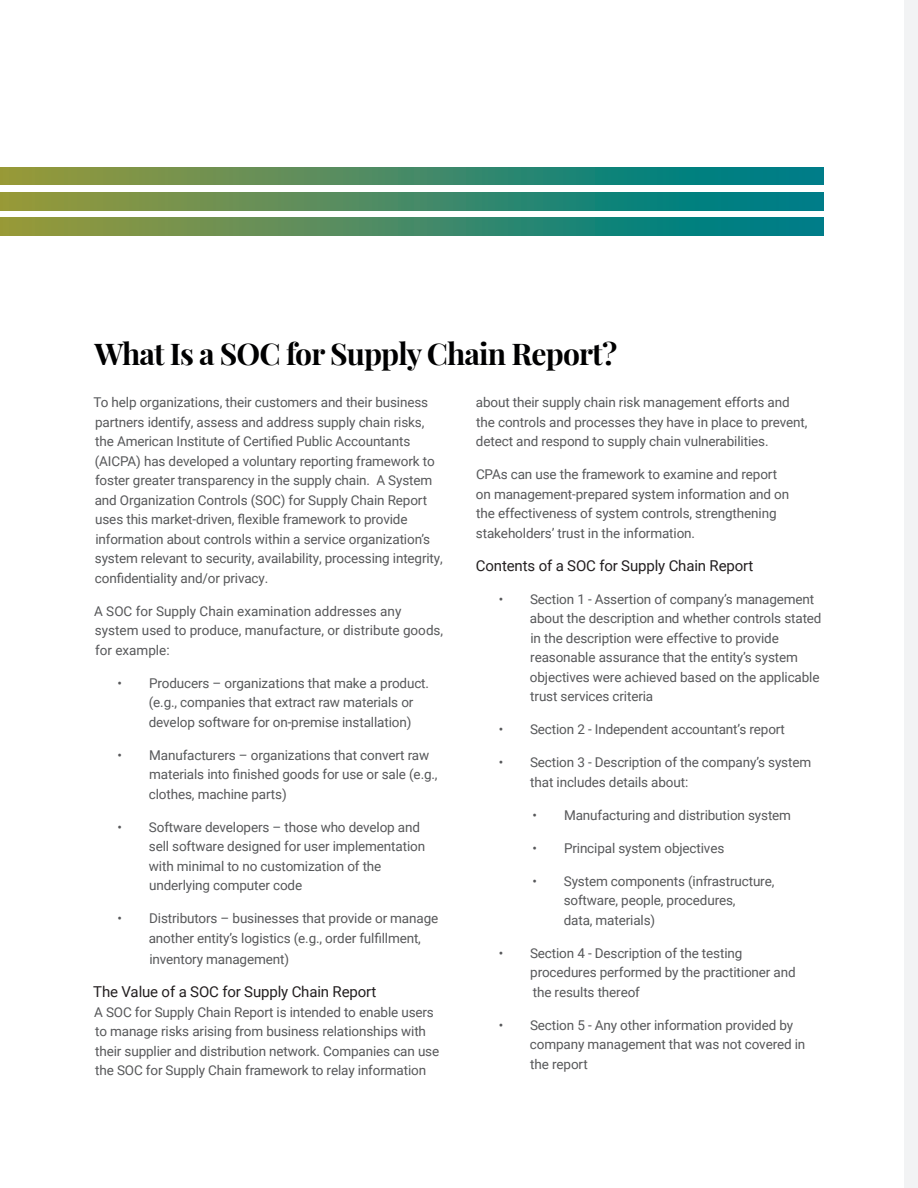
<style>
.page{position:relative;width:918px;height:1188px;background:#fff}
.page>*{position:absolute;margin:0;border:0;box-sizing:border-box;transform-origin:0 0}
.t1{font:700 30px "Playfair Display";letter-spacing:-.03em;color:#000001}
.t2{font:15px "Roboto";letter-spacing:-.01em;color:#231f20}
.t3{font:13.5px/19.5px "Roboto";letter-spacing:-.01em;color:#57585a}
</style>
<div class="page">
<div style="left:0;top:167px;width:824px;height:18px;background:linear-gradient(to right,#9c993c,#007c8d)"></div>
<div style="left:0;top:192px;width:824px;height:18px;background:linear-gradient(to right,#9c993c,#007c8d)"></div>
<div style="left:0;top:218px;width:824px;height:17px;background:linear-gradient(to right,#9c993c,#007c8d)"></div>
<div style="left:904px;top:0;width:14px;height:1188px;background:#f2f3f4"></div>
<p class="t1" style="left:94px;top:330px;width:524px">What Is a SOC for Supply Chain Report?</p>
<p class="t3" style="left:94px;top:392px;width:351px">To help organizations, their customers and their business partners identify, assess and address supply chain risks, the American Institute of Certified Public Accountants (AICPA) has developed a voluntary reporting framework to foster greater transparency in the supply chain. A System and Organization Controls (SOC) for Supply Chain Report uses this market-driven, flexible framework to provide information about controls within a service organization’s system relevant to security, availability, processing integrity, confidentiality and/or privacy.</p>
<p class="t3" style="left:94px;top:601px;width:351px">A SOC for Supply Chain examination addresses any system used to produce, manufacture, or distribute goods, for example:</p>
<p class="t3" style="left:149px;top:673px;width:282px;text-indent:-31px">• Producers – organizations that make a product. (e.g., companies that extract raw materials or develop software for on-premise installation)</p>
<p class="t3" style="left:149px;top:745px;width:290px;text-indent:-31px">• Manufacturers – organizations that convert raw materials into finished goods for use or sale (e.g., clothes, machine parts)</p>
<p class="t3" style="left:149px;top:817px;width:278px;text-indent:-31px">• Software developers – those who develop and sell software designed for user implementation with minimal to no customization of the underlying computer code</p>
<p class="t3" style="left:149px;top:908px;width:291px;text-indent:-31px">• Distributors – businesses that provide or manage another entity’s logistics (e.g., order fulfillment,</p>
<p class="t3" style="left:149px;top:949px;width:141px">inventory management)</p>
<p class="t2" style="left:93px;top:982px;width:285px">The Value of a SOC for Supply Chain Report</p>
<p class="t3" style="left:94px;top:1002px;width:347px">A SOC for Supply Chain Report is intended to enable users to manage risks arising from business relationships with their supplier and distribution network. Companies can use the SOC for Supply Chain framework to relay information</p>
<p class="t3" style="left:476px;top:392px;width:333px">about their supply chain risk management efforts and the controls and processes they have in place to prevent, detect and respond to supply chain vulnerabilities.</p>
<p class="t3" style="left:476px;top:464px;width:315px">CPAs can use the framework to examine and report on management-prepared system information and on the effectiveness of system controls, strengthening stakeholders’ trust in the information.</p>
<p class="t2" style="left:476px;top:555px;width:279px">Contents of a SOC for Supply Chain Report</p>
<p class="t3" style="left:530px;top:589px;width:293px;text-indent:-31px">• Section 1 - Assertion of company’s management about the description and whether controls stated in the description were effective to provide reasonable assurance that the entity’s system objectives were achieved based on the applicable trust services criteria</p>
<p class="t3" style="left:499px;top:719px;width:288px">• Section 2 - Independent accountant’s report</p>
<p class="t3" style="left:530px;top:752px;width:282px;text-indent:-32px">• Section 3 - Description of the company’s system that includes details about:</p>
<p class="t3" style="left:532px;top:805px;width:260px">• Manufacturing and distribution system</p>
<p class="t3" style="left:532px;top:838px;width:193px">• Principal system objectives</p>
<p class="t3" style="left:564px;top:871px;width:212px;text-indent:-31px">• System components (infrastructure, software, people, procedures,<br>data, materials)</p>
<p class="t3" style="left:530px;top:943px;width:267px;text-indent:-32px">• Section 4 - Description of the testing procedures performed by the practitioner and the results thereof</p>
<p class="t3" style="left:530px;top:1015px;width:277px;text-indent:-31px">• Section 5 - Any other information provided by company management that was not covered in the report</p>
</div>
